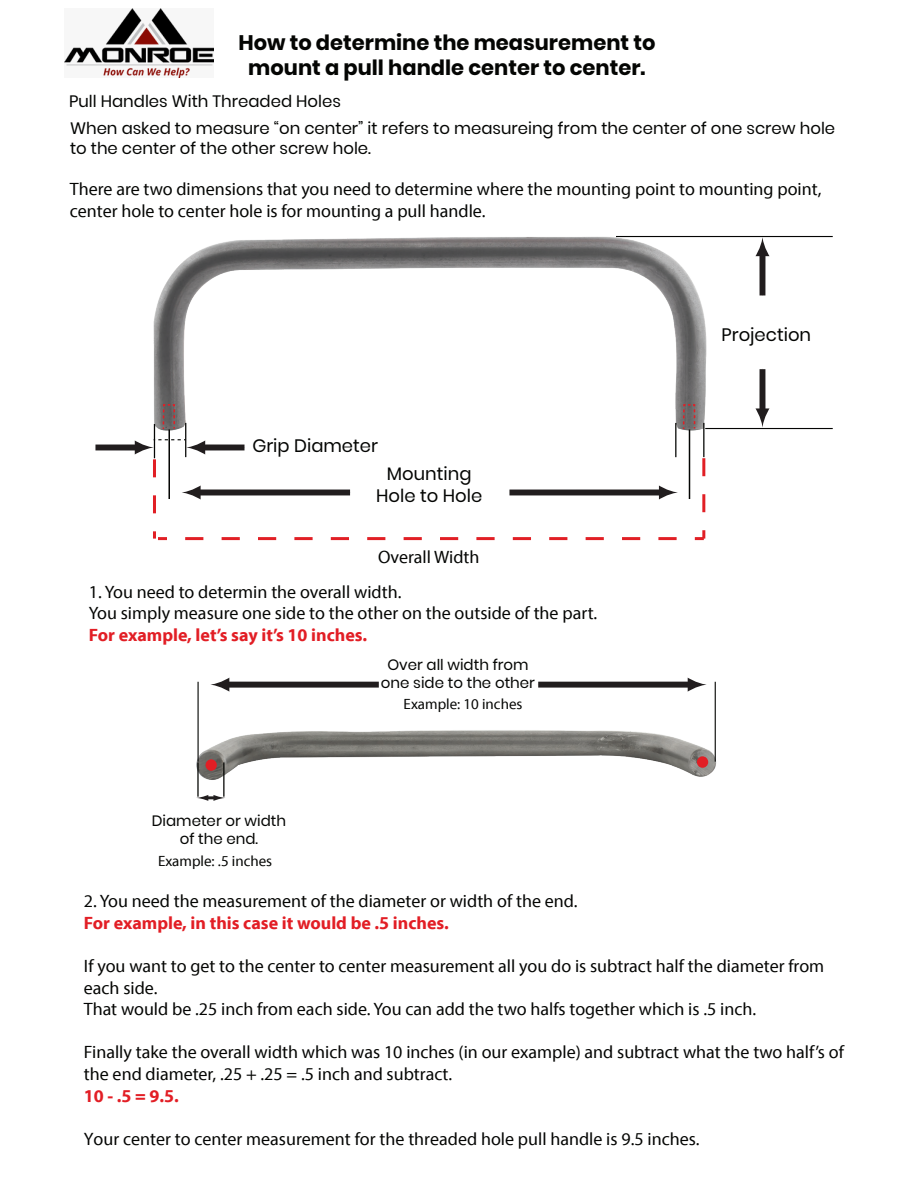
<style>
.page{position:relative;width:918px;height:1188px;background:#fff}
.page>*{position:absolute;margin:0;border:0;box-sizing:border-box;transform-origin:0 0}
.t1{font:700 21px/25.2px "Poppins";color:#040503;text-align:center}
.t2{font:18px/21.6px "Myriad Pro";color:#040503}
.t3{font:700 18px "Myriad Pro";color:#e21e25}
.t4{font:18px/21.6px "Poppins";color:#040503;text-align:center}
.t5{font:16.5px/26.4px "Poppins";color:#040503}
.t6{font:15px/18px "Poppins";color:#040503;text-align:center}
.t7{font:15px "Myriad Pro";color:#040503}
</style>
<div class="page">
<img style="left:153px;top:235px;width:591px;height:219px">
<hr style="left:154px;top:424px;width:1px;height:34px;background:#040503">
<hr style="left:185px;top:423px;width:1px;height:34px;background:#040503">
<hr style="left:168px;top:430px;width:2px;height:69px;background:#040503">
<svg style="left:162px;top:403px;width:14px;height:26px"></svg>
<hr style="left:675px;top:423px;width:1px;height:34px;background:#040503">
<hr style="left:703px;top:423px;width:1px;height:34px;background:#040503">
<hr style="left:689px;top:430px;width:1px;height:69px;background:#040503">
<svg style="left:682px;top:403px;width:14px;height:26px"></svg>
<svg style="left:755px;top:369px;width:15px;height:59px"></svg>
<svg style="left:755px;top:237px;width:15px;height:58px"></svg>
<hr style="left:616px;top:236px;width:217px;height:1px;background:#040503">
<hr style="left:705px;top:428px;width:128px;height:1px;background:#040503">
<img style="left:196px;top:709px;width:521px;height:71px">
<hr style="left:223px;top:762px;width:2px;height:35px;background:#040503">
<hr style="left:197px;top:762px;width:2px;height:35px;background:#040503">
<svg style="left:196px;top:795px;width:29px;height:6px"></svg>
<svg style="left:210px;top:678px;width:169px;height:14px"></svg>
<svg style="left:538px;top:678px;width:169px;height:14px"></svg>
<div style="left:206px;top:759px;width:11px;height:12px;background:#e21e25;border-radius:50%"></div>
<div style="left:697px;top:756px;width:11px;height:12px;background:#e21e25;border-radius:50%"></div>
<hr style="left:198px;top:682px;width:1px;height:80px;background:#040503">
<hr style="left:715px;top:682px;width:1px;height:80px;background:#040503">
<svg style="left:95px;top:439px;width:591px;height:101px"></svg>
<svg style="left:695px;top:458px;width:10px;height:82px"></svg>
<img style="left:65px;top:8px;width:149px;height:69px">
<p class="t1" style="left:238px;top:30px;width:419px">How to determine the measurement to mount a pull handle center to center.</p>
<p class="t5" style="left:69px;top:89px;width:768px">Pull Handles With Threaded Holes<br>When asked to measure “on center” it refers to measureing from the center of one screw hole</p>
<p class="t5" style="left:70px;top:135px;width:303px">to the center of the other screw hole.</p>
<p class="t2" style="left:70px;top:178px;width:753px">There are two dimensions that you need to determine where the mounting point to mounting point, center hole to center hole is for mounting a pull handle.</p>
<p class="t4" style="left:252px;top:435px;width:127px">Grip Diameter</p>
<p class="t4" style="left:376px;top:463px;width:108px">Mounting<br>Hole to Hole</p>
<p class="t2" style="left:378px;top:546px;width:103px">Overall Width</p>
<p class="t2" style="left:89px;top:581px;width:510px">1. You need to determin the overall width.<br>You simply measure one side to the other on the outside of the part.</p>
<p class="t3" style="left:89px;top:623px;width:280px">For example, let’s say it’s 10 inches.</p>
<p class="t6" style="left:381px;top:656px;width:156px">Over all width from one side to the other</p>
<p class="t6" style="left:152px;top:811px;width:136px">Diameter or width of the end.</p>
<p class="t7" style="left:404px;top:695px;width:120px">Example: 10 inches</p>
<p class="t4" style="left:722px;top:324px;width:91px">Projection</p>
<p class="t7" style="left:158px;top:851px;width:116px">Example: .5 inches</p>
<p class="t2" style="left:84px;top:890px;width:495px">2. You need the measurement of the diameter or width of the end.</p>
<p class="t3" style="left:84px;top:911px;width:367px">For example, in this case it would be .5 inches.</p>
<p class="t2" style="left:84px;top:955px;width:742px">If you want to get to the center to center measurement all you do is subtract half the diameter from each side.<br>That would be .25 inch from each side. You can add the two halfs together which is .5 inch.</p>
<p class="t2" style="left:84px;top:1041px;width:762px">Finally take the overall width which was 10 inches (in our example) and subtract what the two half’s of the end diameter, .25 + .25 = .5 inch and subtract.</p>
<p class="t3" style="left:84px;top:1084px;width:97px">10 - .5 = 9.5.</p>
<p class="t2" style="left:84px;top:1128px;width:617px">Your center to center measurement for the threaded hole pull handle is 9.5 inches.</p>
</div>
